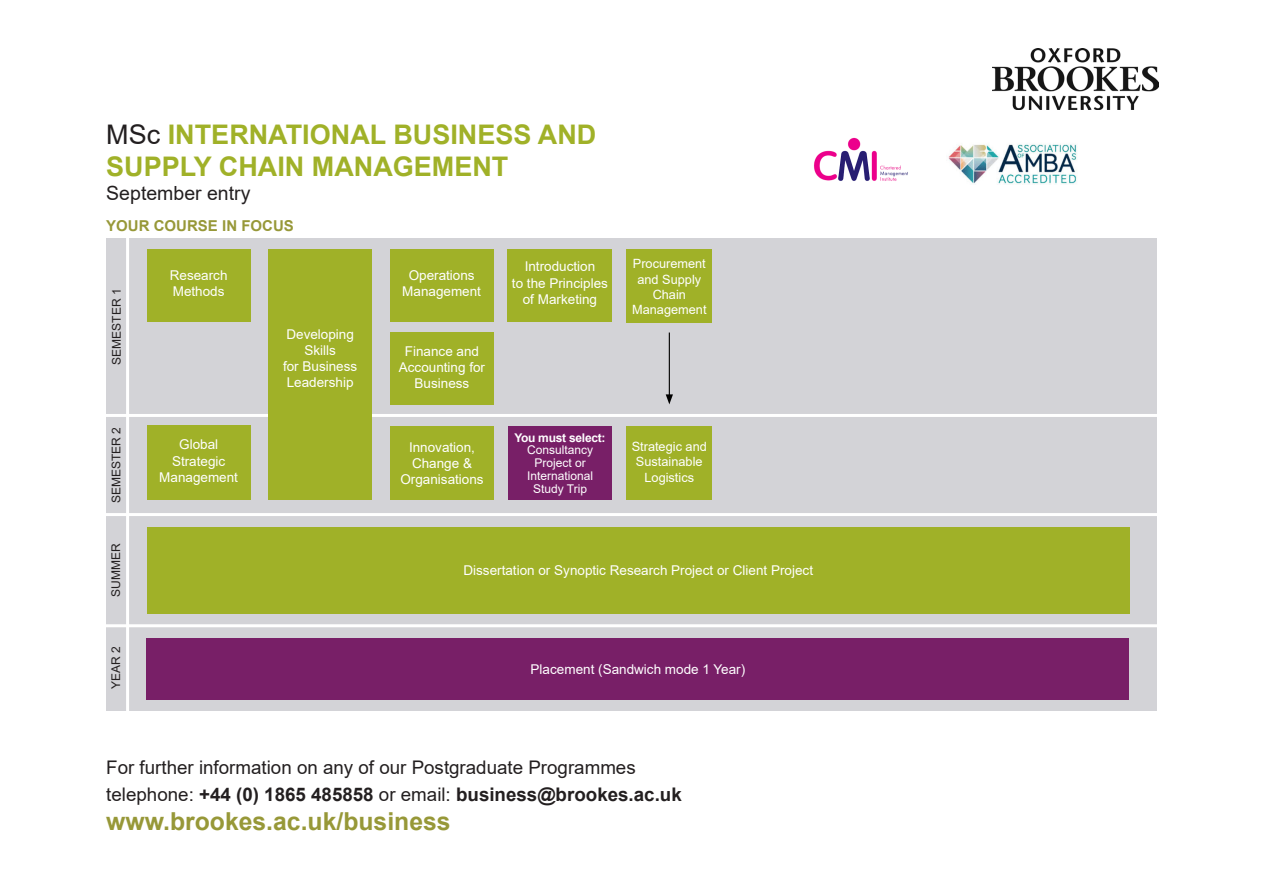
<style>
.page{position:relative;width:1263px;height:893px;background:#fff}
.page>*{position:absolute;margin:0;border:0;box-sizing:border-box;transform-origin:0 0}
.t1{font:700 27px "Arial";color:#a0b128}
.t2{font:700 24.75px "Arial";color:#979838}
.t3{font:19.5px "Arial";color:#231f20}
.t4{font:700 18.75px "Arial";color:#231f20}
.t5{font:18.75px "Arial";color:#231f20}
.t6{font:700 15px "Arial";color:#979838}
.t7{font:13.5px/16.2px "Arial";color:#fff;text-align:center}
.t8{font:12.75px/15.3px "Arial";color:#fff;text-align:center}
.t9{font:12px/12.8px "Arial";color:#fff;text-align:center}
.t10{font:12px "Arial";color:#231f20}
.t11{font:700 12px "Arial";letter-spacing:-.02em;color:#fff}
.s1{font-weight:400;color:#231f20}
.s2{font-weight:400}
</style>
<div class="page">
<div style="left:106px;top:238px;width:1051px;height:472px;background:#d3d3d7"></div>
<hr style="left:126px;top:235px;width:3px;height:488px;background:#fff">
<hr style="left:89px;top:414px;width:1099px;height:3px;background:#fff">
<hr style="left:92px;top:513px;width:1099px;height:3px;background:#fff">
<div style="left:390px;top:249px;width:104px;height:72px;background:#a0b128"></div>
<img style="left:992px;top:48px;width:166px;height:62px">
<div style="left:147px;top:527px;width:982px;height:86px;background:#a0b128"></div>
<div style="left:268px;top:249px;width:104px;height:251px;background:#a0b128"></div>
<div style="left:147px;top:425px;width:104px;height:75px;background:#a0b128"></div>
<div style="left:147px;top:249px;width:104px;height:72px;background:#a0b128"></div>
<div style="left:508px;top:249px;width:104px;height:73px;background:#a0b128"></div>
<div style="left:390px;top:333px;width:104px;height:72px;background:#a0b128"></div>
<div style="left:626px;top:249px;width:86px;height:73px;background:#a0b128"></div>
<div style="left:626px;top:426px;width:86px;height:73px;background:#a0b128"></div>
<img style="left:814px;top:137px;width:94px;height:44px">
<img style="left:948px;top:144px;width:129px;height:41px">
<hr style="left:669px;top:333px;width:1px;height:64px;background:#000">
<svg style="left:666px;top:394px;width:7px;height:10px"></svg>
<div style="left:390px;top:426px;width:104px;height:74px;background:#a0b128"></div>
<div style="left:508px;top:426px;width:104px;height:74px;background:#781f67"></div>
<hr style="left:100px;top:624px;width:1099px;height:3px;background:#fff">
<div style="left:147px;top:638px;width:982px;height:62px;background:#781f67"></div>
<p class="t1" style="left:106px;top:115px;width:492px"><span class="s1">MSc</span> INTERNATIONAL BUSINESS AND</p>
<p class="t1" style="left:106px;top:148px;width:404px">SUPPLY CHAIN MANAGEMENT</p>
<p class="t3" style="left:106px;top:180px;width:146px">September entry</p>
<p class="t6" style="left:106px;top:215px;width:189px">YOUR COURSE IN FOCUS</p>
<p class="t10" style="left:108px;top:365px;width:78px;rotate:-90deg">SEMESTER 1</p>
<p class="t10" style="left:108px;top:503px;width:78px;rotate:-90deg">SEMESTER 2</p>
<p class="t10" style="left:108px;top:597px;width:55px;rotate:-90deg">SUMMER</p>
<p class="t10" style="left:108px;top:689px;width:44px;rotate:-90deg">YEAR 2</p>
<p class="t7" style="left:170px;top:267px;width:59px">Research</p>
<p class="t7" style="left:173px;top:283px;width:53px">Methods</p>
<p class="t7" style="left:179px;top:436px;width:41px">Global</p>
<p class="t7" style="left:172px;top:453px;width:55px">Strategic</p>
<p class="t7" style="left:159px;top:469px;width:80px">Management</p>
<p class="t7" style="left:286px;top:326px;width:69px">Developing</p>
<p class="t7" style="left:304px;top:342px;width:33px">Skills</p>
<p class="t7" style="left:283px;top:358px;width:76px">for Business</p>
<p class="t7" style="left:287px;top:374px;width:68px">Leadership</p>
<p class="t7" style="left:409px;top:267px;width:68px">Operations</p>
<p class="t7" style="left:402px;top:283px;width:80px">Management</p>
<p class="t7" style="left:399px;top:343px;width:88px">Finance and<br>Accounting for<br>Business</p>
<p class="t7" style="left:400px;top:439px;width:85px">Innovation,<br>Change &amp;<br>Organisations</p>
<p class="t7" style="left:525px;top:259px;width:72px">Introduction</p>
<p class="t7" style="left:512px;top:275px;width:98px">to the Principles of Marketing</p>
<p class="t8" style="left:633px;top:256px;width:74px">Procurement and Supply</p>
<p class="t8" style="left:653px;top:287px;width:35px">Chain</p>
<p class="t8" style="left:632px;top:302px;width:76px">Management</p>
<p class="t11" style="left:515px;top:429px;width:93px">You must select:</p>
<p class="t9" style="left:527px;top:444px;width:68px">Consultancy<br>Project or<br>International</p>
<p class="t9" style="left:533px;top:482px;width:56px">Study Trip</p>
<p class="t8" style="left:632px;top:439px;width:77px">Strategic and<br>Sustainable<br>Logistics</p>
<p class="t7" style="left:463px;top:562px;width:351px">Dissertation or Synoptic Research Project or Client Project</p>
<p class="t7" style="left:531px;top:661px;width:216px">Placement (Sandwich mode 1 Year)</p>
<p class="t5" style="left:106px;top:754px;width:531px">For further information on any of our Postgraduate Programmes</p>
<p class="t4" style="left:106px;top:781px;width:577px"><span class="s2">telephone:</span> +44 (0) 1865 485858 <span class="s2">or email:</span> business@brookes.ac.uk</p>
<p class="t2" style="left:106px;top:804px;width:346px">www.brookes.ac.uk/business</p>
</div>
